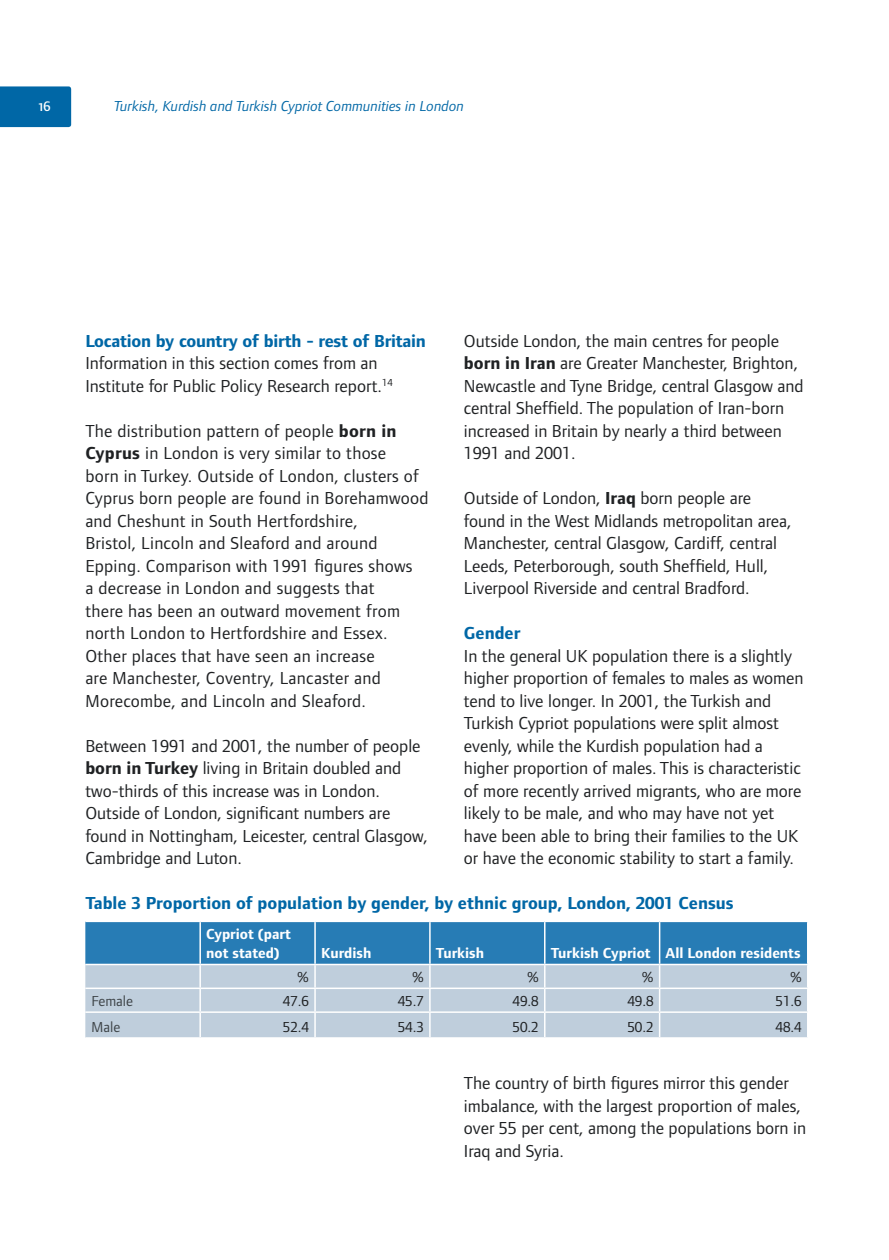
<style>
.page{position:relative;width:889px;height:1260px;background:#fff}
.page>*{position:absolute;margin:0;border:0;box-sizing:border-box;transform-origin:0 0}
.t1{font:18px/22.5px "Foundry Form Sans";color:#1f2123}
.t2{font:700 18px "Foundry Form Sans";color:#0067a6}
.t3{font:700 15px/19.5px "Foundry Form Sans";color:#fff}
.t4{font:15px "Foundry Form Sans Italic OSF";color:#0067a6}
.t5{font:15px "Foundry Form Sans";color:#1f2123}
.t6{font:15px "Foundry Form Sans";color:#3e4448}
.t7{font:15px "Foundry Form Sans Medium SC";color:#fff}
.s1{font-weight:700}
</style>
<div class="page">
<div style="left:0;top:86px;width:71px;height:41px;background:#0067a6"></div>
<svg style="left:85px;top:921px;width:723px;height:116px;background:#8cb3d0"></svg>
<hr style="left:199px;top:922px;width:2px;height:42px;background:#fff">
<hr style="left:199px;top:965px;width:2px;height:22px;background:#fff">
<hr style="left:199px;top:989px;width:2px;height:22px;background:#fff">
<hr style="left:199px;top:1013px;width:2px;height:24px;background:#fff">
<p class="t7" style="left:39px;top:97px;width:13px">16</p>
<p class="t4" style="left:114px;top:98px;width:352px">Turkish, Kurdish and Turkish Cypriot Communities in London</p>
<p class="t2" style="left:85px;top:331px;width:342px">Location by country of birth - rest of Britain</p>
<p class="t1" style="left:85px;top:352px;width:309px">Information in this section comes from an<br>Institute for Public Policy Research report.<sup>14</sup></p>
<p class="t1" style="left:85px;top:419px;width:344px">The distribution pattern of people <span class="s1">born in Cyprus</span> in London is very similar to those<br>born in Turkey. Outside of London, clusters of Cyprus born people are found in Borehamwood and Cheshunt in South Hertfordshire,<br>Bristol, Lincoln and Sleaford and around Epping. Comparison with 1991 figures shows<br>a decrease in London and suggests that<br>there has been an outward movement from north London to Hertfordshire and Essex.<br>Other places that have seen an increase<br>are Manchester, Coventry, Lancaster and Morecombe, and Lincoln and Sleaford.</p>
<p class="t1" style="left:85px;top:734px;width:344px">Between 1991 and 2001, the number of people <span class="s1">born in Turkey</span> living in Britain doubled and two-thirds of this increase was in London.<br>Outside of London, significant numbers are found in Nottingham, Leicester, central Glasgow, Cambridge and Luton.</p>
<p class="t1" style="left:464px;top:329px;width:341px">Outside London, the main centres for people <span class="s1">born in Iran</span> are Greater Manchester, Brighton, Newcastle and Tyne Bridge, central Glasgow and central Sheffield. The population of Iran-born increased in Britain by nearly a third between 1991 and 2001.</p>
<p class="t1" style="left:464px;top:487px;width:329px">Outside of London, <span class="s1">Iraq</span> born people are found in the West Midlands metropolitan area, Manchester, central Glasgow, Cardiff, central Leeds, Peterborough, south Sheffield, Hull, Liverpool Riverside and central Bradford.</p>
<p class="t2" style="left:464px;top:623px;width:58px">Gender</p>
<p class="t1" style="left:464px;top:644px;width:341px">In the general UK population there is a slightly higher proportion of females to males as women tend to live longer. In 2001, the Turkish and Turkish Cypriot populations were split almost evenly, while the Kurdish population had a higher proportion of males. This is characteristic of more recently arrived migrants, who are more likely to be male, and who may have not yet have been able to bring their families to the UK or have the economic stability to start a family.</p>
<p class="t2" style="left:85px;top:893px;width:650px">Table 3 Proportion of population by gender, by ethnic group, London, 2001 Census</p>
<p class="t3" style="left:206px;top:924px;width:86px">Cypriot (part not stated)</p>
<p class="t3" style="left:321px;top:944px;width:52px">Kurdish</p>
<p class="t3" style="left:436px;top:944px;width:50px">Turkish</p>
<p class="t3" style="left:551px;top:944px;width:251px">Turkish Cypriot All London residents</p>
<p class="t5" style="left:297px;top:969px;width:13px">%</p>
<p class="t5" style="left:412px;top:969px;width:13px">%</p>
<p class="t5" style="left:527px;top:969px;width:13px">%</p>
<p class="t5" style="left:642px;top:969px;width:13px">%</p>
<p class="t5" style="left:790px;top:969px;width:13px">%</p>
<p class="t6" style="left:91px;top:993px;width:43px">Female</p>
<p class="t5" style="left:283px;top:993px;width:28px">47.6</p>
<p class="t5" style="left:398px;top:993px;width:28px">45.7</p>
<p class="t5" style="left:512px;top:993px;width:28px">49.8</p>
<p class="t5" style="left:627px;top:993px;width:28px">49.8</p>
<p class="t5" style="left:775px;top:993px;width:28px">51.6</p>
<p class="t6" style="left:91px;top:1018px;width:30px">Male</p>
<p class="t5" style="left:283px;top:1018px;width:28px">52.4</p>
<p class="t5" style="left:398px;top:1018px;width:28px">54.3</p>
<p class="t5" style="left:512px;top:1018px;width:28px">50.2</p>
<p class="t5" style="left:627px;top:1018px;width:28px">50.2</p>
<p class="t5" style="left:775px;top:1018px;width:28px">48.4</p>
<p class="t1" style="left:464px;top:1072px;width:343px">The country of birth figures mirror this gender imbalance, with the largest proportion of males, over 55 per cent, among the populations born in Iraq and Syria.</p>
</div>
